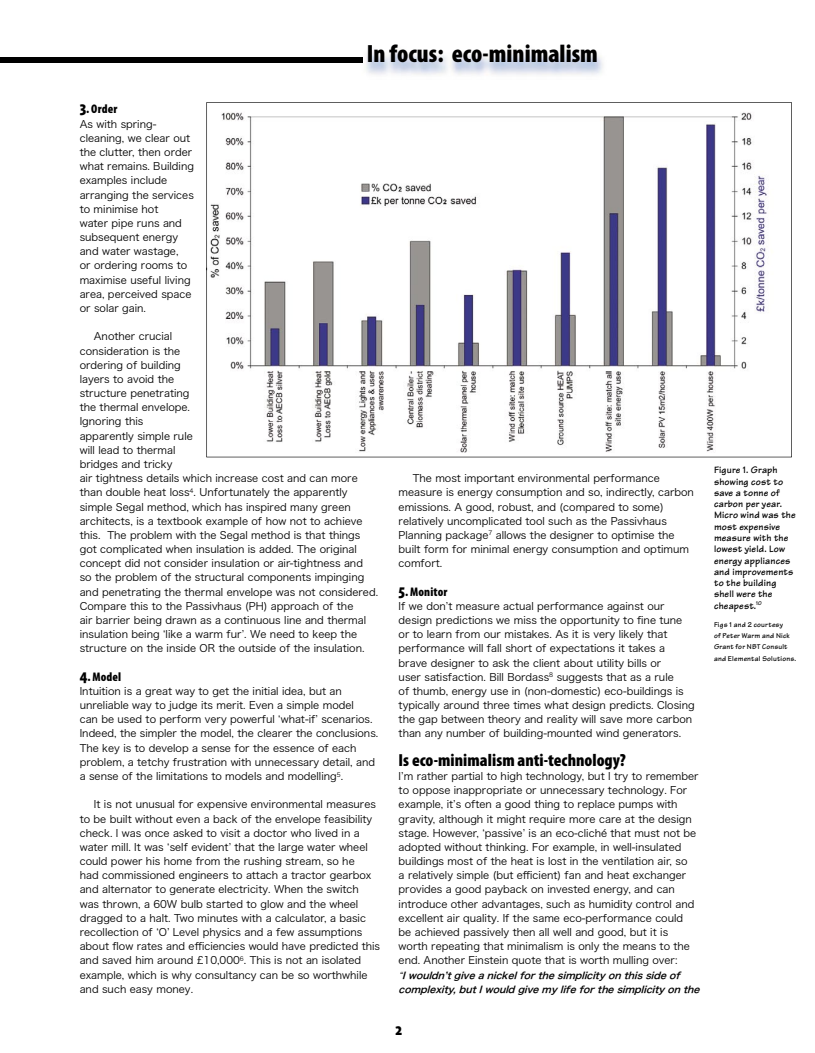
<style>
.page{position:relative;width:815px;height:1053px;background:#fff}
.page>*{position:absolute;margin:0;border:0;box-sizing:border-box;transform-origin:0 0}
.t1{font:900 condensed 25px "Myriad Pro";color:#000}
.t2{font:900 condensed 17.5px "Myriad Pro";letter-spacing:.005em;color:#000}
.t3{font:900 condensed 12.5px "Myriad Pro";letter-spacing:.01em;color:#000}
.t4{font:10.25px/14.1px "Hira Kaku Pro W3";color:#000}
.t5{font:700 10px/11.2px "Tekton";letter-spacing:.015em;color:#000}
.t6{font:10px "Techno";color:#000}
.t7{font:italic 9.38px/14.1px "Hira Kaku Pro W6";color:#000}
.t8{font:700 7.5px/11.2px "Tekton";letter-spacing:.025em;color:#000}
.s1{font-size:17.5px}
.s2{font-family:"Hira Kaku Pro W3"}
</style>
<div class="page">
<img style="left:362px;top:51px;width:241px;height:24px">
<div style="left:0;top:58px;width:363px;height:5px;background:#000"></div>
<svg style="left:206px;top:102px;width:586px;height:355px"></svg>
<h1 class="t1" style="left:367px;top:40px;width:233px">In focus: eco-minimalism</h1>
<p class="t3" style="left:80px;top:102px;width:39px"><span class="s1">3</span>. Order</p>
<p class="t4" style="left:80px;top:116px;width:116px">As with spring&shy;cleaning, we clear out the clutter, then order what remains. Building examples include arranging the services to minimise hot<br>water pipe runs and subsequent energy and water wastage,<br>or ordering rooms to maximise useful living area, perceived space or solar gain.</p>
<p class="t4" style="left:80px;top:329px;width:300px;text-indent:14px">Another crucial<br>consideration is the<br>ordering of building<br>layers to avoid the<br>structure penetrating<br>the thermal envelope.<br>Ignoring this<br>apparently simple rule<br>will lead to thermal<br>bridges and tricky<br>air tightness details which increase cost and can more than double heat loss<sup>4</sup>. Unfortunately the apparently simple Segal method, which has inspired many green architects, is a textbook example of how not to achieve this. The problem with the Segal method is that things got complicated when insulation is added. The original concept did not consider insulation or air-tightness and<br>so the problem of the structural components impinging and penetrating the thermal envelope was not considered.<br>Compare this to the Passivhaus (PH) approach of the<br>air barrier being drawn as a continuous line and thermal insulation being ʻlike a warm furʼ. We need to keep the structure on the inside OR the outside of the insulation.</p>
<p class="t3" style="left:80px;top:669px;width:43px"><span class="s1">4</span>. Model</p>
<p class="t4" style="left:80px;top:683px;width:300px">Intuition is a great way to get the initial idea, but an unreliable way to judge its merit. Even a simple model<br>can be used to perform very powerful ʻwhat-ifʼ scenarios.<br>Indeed, the simpler the model, the clearer the conclusions.<br>The key is to develop a sense for the essence of each problem, a tetchy frustration with unnecessary detail, and a sense of the limitations to models and modelling<sup>5</sup>.</p>
<p class="t4" style="left:80px;top:796px;width:302px;text-indent:14px">It is not unusual for expensive environmental measures to be built without even a back of the envelope feasibility check. I was once asked to visit a doctor who lived in a water mill. It was ʻself evidentʼ that the large water wheel could power his home from the rushing stream, so he<br>had commissioned engineers to attach a tractor gearbox and alternator to generate electricity. When the switch was thrown, a 60W bulb started to glow and the wheel dragged to a halt. Two minutes with a calculator, a basic recollection of ʻOʼ Level physics and a few assumptions about flow rates and efficiencies would have predicted this and saved him around £10,000<sup>6</sup>. This is not an isolated example, which is why consultancy can be so worthwhile and such easy money.</p>
<p class="t4" style="left:399px;top:470px;width:297px;text-indent:14px">The most important environmental performance measure is energy consumption and so, indirectly, carbon emissions. A good, robust, and (compared to some) relatively uncomplicated tool such as the Passivhaus Planning package<sup>7</sup> allows the designer to optimise the built form for minimal energy consumption and optimum comfort.</p>
<p class="t3" style="left:399px;top:584px;width:50px"><span class="s1">5</span>. Monitor</p>
<p class="t4" style="left:399px;top:598px;width:298px">If we donʼt measure actual performance against our design predictions we miss the opportunity to fine tune or to learn from our mistakes. As it is very likely that performance will fall short of expectations it takes a brave designer to ask the client about utility bills or<br>user satisfaction. Bill Bordass<sup>8</sup> suggests that as a rule<br>of thumb, energy use in (non-domestic) eco-buildings is typically around three times what design predicts. Closing the gap between theory and reality will save more carbon than any number of building-mounted wind generators.</p>
<h2 class="t2" style="left:399px;top:750px;width:229px">Is eco-minimalism anti-technology?</h2>
<p class="t4" style="left:399px;top:768px;width:302px">Iʼm rather partial to high technology, but I try to remember to oppose inappropriate or unnecessary technology. For example, itʼs often a good thing to replace pumps with gravity, although it might require more care at the design stage. However, ʻpassiveʼ is an eco-cliché that must not be adopted without thinking. For example, in well-insulated buildings most of the heat is lost in the ventilation air, so<br>a relatively simple (but efficient) fan and heat exchanger provides a good payback on invested energy, and can introduce other advantages, such as humidity control and excellent air quality. If the same eco-performance could<br>be achieved passively then all well and good, but it is worth repeating that minimalism is only the means to the end. Another Einstein quote that is worth mulling over:</p>
<p class="t7" style="left:399px;top:967px;width:307px"><span class="s2">“</span>Iwouldnʼtgiveanickelforthesimplicityonthissideof complexity,butIwouldgivemylifeforthesimplicityonthe</p>
<h2 class="t2" style="left:395px;top:1019px;width:8px">2</h2>
<p class="t6" style="left:388px;top:1024px;width:11px">33</p>
<p class="t5" style="left:714px;top:464px;width:83px">Figure 1. Graph showing cost to save a tonne of carbon per year.<br>Micro wind was the most expensive measure with the lowest yield. Low energy appliances and improvements to the building shell were the cheapest.<sup>10</sup></p>
<p class="t8" style="left:714px;top:619px;width:84px">Figs 1 and 2 courtesy<br>of Peter Warm and Nick<br>Grant for NBT Consult and Elemental Solutions.</p>
</div>
